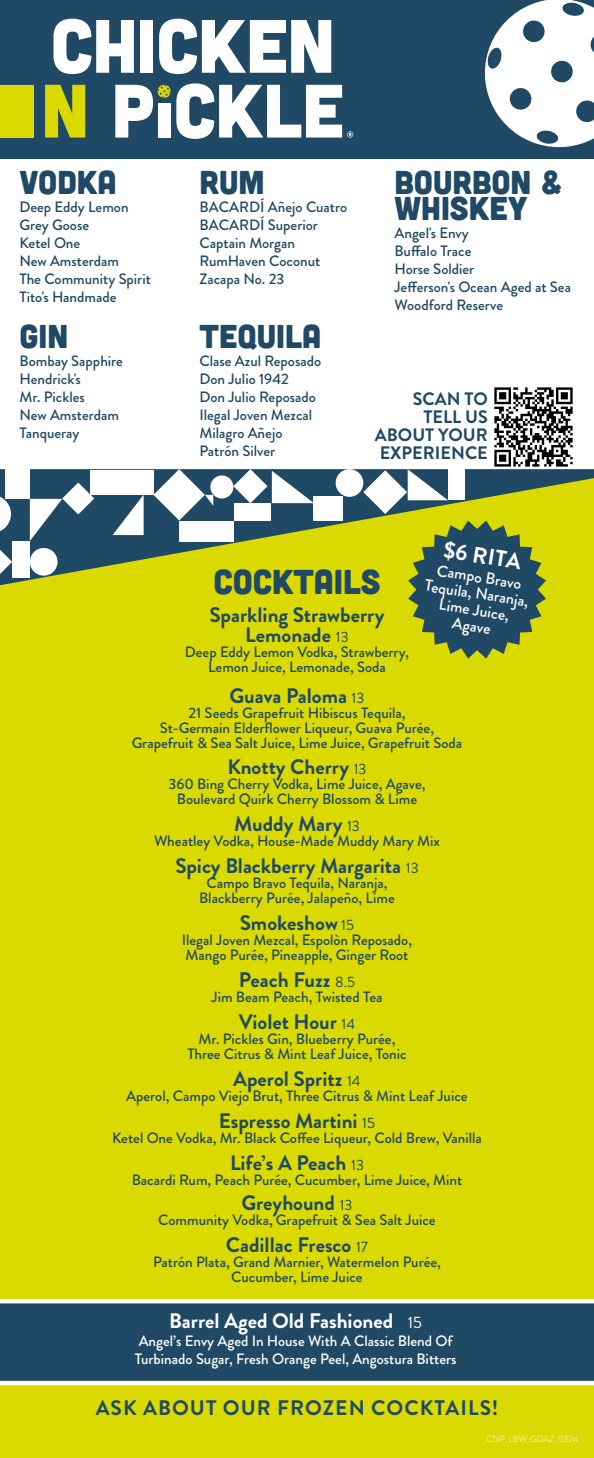
<style>
.page{position:relative;width:594px;height:1458px;background:#fff}
.page>*{position:absolute;margin:0;border:0;box-sizing:border-box;transform-origin:0 0}
.t1{font:34.5px "Cubano";color:#1f4964}
.t2{font:33px/25.5px "Cubano";color:#1f4964}
.t3{font:700 22.5px "Brandon Grotesque";color:#fff}
.t4{font:700 21px/19.5px "Brandon Grotesque";color:#1f4964;text-align:center}
.t5{font:700 21px "Brandon Grotesque";letter-spacing:.05em;color:#1f4964}
.t6{font:700 21px "Brandon Grotesque";color:#fff}
.t7{font:700 18px/18px "Brandon Grotesque";color:#1f4964;text-align:right}
.t8{font:500 16.05px/16.5px "Brandon Grotesque";color:#fff;text-align:center}
.t9{font:500 15px/15px "Brandon Grotesque";color:#1f4964;text-align:center}
.t10{font:500 15px/18px "Brandon Grotesque";color:#fff}
.t11{font:300 9px "Brandon Grotesque";color:#fff}
.s1{font-weight:400;font-size:15px}
.s2{font-weight:400;font-size:16.5px}
</style>
<div class="page">
<div style="left:0;top:478px;width:594px;height:980px;background:#dada00"></div>
<div style="left:0;top:0;width:594px;height:158px;background:#1f4964"></div>
<svg style="left:54px;top:19px;width:80px;height:55px"></svg>
<div style="left:140px;top:20px;width:13px;height:53px;background:#fff"></div>
<svg style="left:159px;top:19px;width:172px;height:55px"></svg>
<svg style="left:45px;top:85px;width:40px;height:53px"></svg>
<svg style="left:115px;top:83px;width:238px;height:56px"></svg>
<div style="left:0;top:85px;width:34px;height:52px;background:#dada00"></div>
<svg style="left:485px;top:0;width:109px;height:147px"></svg>
<svg style="left:0;top:469px;width:594px;height:116px"></svg>
<div style="left:30px;top:548px;width:28px;height:28px;background:#fff;border-radius:50%"></div>
<svg style="left:0;top:550px;width:12px;height:24px"></svg>
<div style="left:6px;top:469px;width:24px;height:30px;background:#fff"></div>
<div style="left:12px;top:541px;width:18px;height:37px;background:#fff"></div>
<svg style="left:30px;top:482px;width:64px;height:59px;background:#668395"></svg>
<div style="left:210px;top:475px;width:23px;height:24px;background:#fff;border-radius:50%"></div>
<svg style="left:113px;top:495px;width:31px;height:40px"></svg>
<svg style="left:153px;top:469px;width:60px;height:52px;background:#859caa"></svg>
<div style="left:90px;top:471px;width:63px;height:24px;background:#fff"></div>
<svg style="left:0;top:495px;width:11px;height:38px"></svg>
<div style="left:179px;top:521px;width:54px;height:21px;background:#fff"></div>
<div style="left:336px;top:469px;width:27px;height:28px;background:#fff;border-radius:50%"></div>
<div style="left:313px;top:497px;width:30px;height:24px;background:#fff"></div>
<div style="left:234px;top:503px;width:37px;height:18px;background:#fff"></div>
<svg style="left:233px;top:469px;width:81px;height:34px;background:#869dab"></svg>
<div style="left:448px;top:469px;width:16px;height:31px;background:#fff"></div>
<svg style="left:363px;top:469px;width:85px;height:45px;background:#889e9e"></svg>
<img style="left:494px;top:387px;width:79px;height:80px">
<div style="left:0;top:1301px;width:594px;height:80px;background:#1f4964"></div>
<hr style="left:0;top:1381px;width:594px;height:4px;background:#fff">
<hr style="left:0;top:1299px;width:594px;height:4px;background:#fff">
<svg style="left:408px;top:521px;width:138px;height:138px"></svg>
<p class="t2" style="left:20px;top:168px;width:99px">VODKA</p>
<p class="t9" style="left:20px;top:200px;width:111px">Deep Eddy Lemon</p>
<p class="t9" style="left:20px;top:218px;width:71px">Grey Goose</p>
<p class="t9" style="left:20px;top:236px;width:62px">Ketel One</p>
<p class="t9" style="left:20px;top:254px;width:101px">New Amsterdam</p>
<p class="t9" style="left:20px;top:270px;width:133px;line-height:18px;text-align:left">The Community Spirit<br>Tito's Handmade</p>
<p class="t2" style="left:20px;top:322px;width:50px">GIN</p>
<p class="t9" style="left:20px;top:354px;width:105px">Bombay Sapphire</p>
<p class="t9" style="left:20px;top:372px;width:63px">Hendrick's</p>
<p class="t9" style="left:20px;top:390px;width:67px">Mr. Pickles</p>
<p class="t9" style="left:20px;top:408px;width:101px">New Amsterdam</p>
<p class="t9" style="left:20px;top:426px;width:62px">Tanqueray</p>
<p class="t2" style="left:200px;top:168px;width:67px">RUM</p>
<p class="t9" style="left:200px;top:200px;width:149px">BACARDÍ Añejo Cuatro</p>
<p class="t9" style="left:200px;top:218px;width:120px">BACARDÍ Superior</p>
<p class="t9" style="left:200px;top:236px;width:97px">Captain Morgan</p>
<p class="t9" style="left:200px;top:254px;width:122px">RumHaven Coconut</p>
<p class="t9" style="left:200px;top:272px;width:86px">Zacapa No. 23</p>
<p class="t2" style="left:200px;top:322px;width:123px">TEQUILA</p>
<p class="t9" style="left:200px;top:354px;width:123px">Clase Azul Reposado</p>
<p class="t9" style="left:200px;top:372px;width:91px">Don Julio 1942</p>
<p class="t9" style="left:200px;top:390px;width:118px">Don Julio Reposado</p>
<p class="t9" style="left:200px;top:408px;width:114px">Ilegal Joven Mezcal</p>
<p class="t9" style="left:200px;top:426px;width:85px">Milagro Añejo</p>
<p class="t9" style="left:200px;top:444px;width:77px">Patrón Silver</p>
<p class="t2" style="left:394px;top:168px;width:170px">BOURBON &amp;<br>WHISKEY</p>
<p class="t9" style="left:394px;top:225px;width:76px">Angel's Envy</p>
<p class="t9" style="left:394px;top:243px;width:79px">Buffalo Trace</p>
<p class="t9" style="left:394px;top:261px;width:81px">Horse Soldier</p>
<p class="t9" style="left:394px;top:279px;width:178px">Jefferson's Ocean Aged at Sea</p>
<p class="t9" style="left:394px;top:297px;width:110px">Woodford Reserve</p>
<p class="t7" style="left:375px;top:390px;width:114px">SCAN TO<br>TELL US<br>ABOUT YOUR<br>EXPERIENCE</p>
<p class="t3" style="left:447px;top:534px;width:79px;rotate:9deg">$6 RITA</p>
<p class="t8" style="left:429px;top:561px;width:106px;rotate:9deg">Campo Bravo<br>Tequila, Naranja,<br>Lime Juice,<br>Agave</p>
<p class="t1" style="left:213px;top:560px;width:169px">COCKTAILS</p>
<p class="t4" style="left:210px;top:606px;width:176px">Sparkling Strawberry<br>Lemonade <span class="s1">13</span></p>
<p class="t9" style="left:185px;top:645px;width:226px">Deep Eddy Lemon Vodka, Strawberry,<br>Lemon Juice, Lemonade, Soda</p>
<p class="t4" style="left:229px;top:687px;width:137px">Guava Paloma <span class="s1">13</span></p>
<p class="t9" style="left:132px;top:706px;width:332px">21 Seeds Grapefruit Hibiscus Tequila,<br>St-Germain Elderflower Liqueur, Guava Purée,<br>Grapefruit &amp; Sea Salt Juice, Lime Juice, Grapefruit Soda</p>
<p class="t4" style="left:227px;top:757px;width:141px">Knotty Cherry <span class="s1">13</span></p>
<p class="t9" style="left:168px;top:777px;width:259px">360 Bing Cherry Vodka, Lime Juice, Agave,<br>Boulevard Quirk Cherry Blossom &amp; Lime</p>
<p class="t4" style="left:234px;top:814px;width:127px">Muddy Mary <span class="s1">13</span></p>
<p class="t9" style="left:154px;top:834px;width:287px">Wheatley Vodka, House-Made Muddy Mary Mix</p>
<p class="t4" style="left:175px;top:856px;width:245px">Spicy Blackberry Margarita <span class="s1">13</span></p>
<p class="t9" style="left:199px;top:876px;width:197px">Campo Bravo Tequila, Naranja,<br>Blackberry Purée, Jalapeño, Lime</p>
<p class="t4" style="left:240px;top:913px;width:116px">Smokeshow <span class="s1">15</span></p>
<p class="t9" style="left:182px;top:933px;width:232px;text-align:left">Ilegal Joven Mezcal, Espolòn Reposado,<br>Mango Purée, Pineapple, Ginger Root</p>
<p class="t4" style="left:239px;top:970px;width:118px">Peach Fuzz <span class="s1">8.5</span></p>
<p class="t9" style="left:212px;top:990px;width:172px">Jim Beam Peach, Twisted Tea</p>
<p class="t4" style="left:239px;top:1012px;width:118px">Violet Hour <span class="s1">14</span></p>
<p class="t9" style="left:187px;top:1032px;width:221px">Mr. Pickles Gin, Blueberry Purée,<br>Three Citrus &amp; Mint Leaf Juice, Tonic</p>
<p class="t4" style="left:233px;top:1069px;width:129px">Aperol Spritz <span class="s1">14</span></p>
<p class="t9" style="left:126px;top:1089px;width:343px">Aperol, Campo Viejo Brut, Three Citrus &amp; Mint Leaf Juice</p>
<p class="t4" style="left:219px;top:1111px;width:158px">Espresso Martini <span class="s1">15</span></p>
<p class="t9" style="left:112px;top:1131px;width:371px">Ketel One Vodka, Mr. Black Coffee Liqueur, Cold Brew, Vanilla</p>
<p class="t4" style="left:230px;top:1153px;width:135px">Life’s A Peach <span class="s1">13</span></p>
<p class="t9" style="left:132px;top:1173px;width:332px">Bacardi Rum, Peach Purée, Cucumber, Lime Juice, Mint</p>
<p class="t4" style="left:241px;top:1194px;width:113px">Greyhound <span class="s1">13</span></p>
<p class="t9" style="left:158px;top:1213px;width:279px">Community Vodka, Grapefruit &amp; Sea Salt Juice</p>
<p class="t4" style="left:226px;top:1236px;width:144px">Cadillac Fresco <span class="s1">17</span></p>
<p class="t9" style="left:153px;top:1255px;width:289px">Patrón Plata, Grand Marnier, Watermelon Purée,<br>Cucumber, Lime Juice</p>
<p class="t6" style="left:169px;top:1306px;width:254px">Barrel Aged Old Fashioned <span class="s2">15</span></p>
<p class="t10" style="left:135px;top:1332px;width:323px">Angel’s Envy Aged In House With A Classic Blend Of<br>Turbinado Sugar, Fresh Orange Peel, Angostura Bitters</p>
<p class="t5" style="left:96px;top:1393px;width:404px">ASK ABOUT OUR FROZEN COCKTAILS!</p>
<p class="t11" style="left:486px;top:1433px;width:93px">CNP_LBW_GDAZ_0324</p>
</div>
